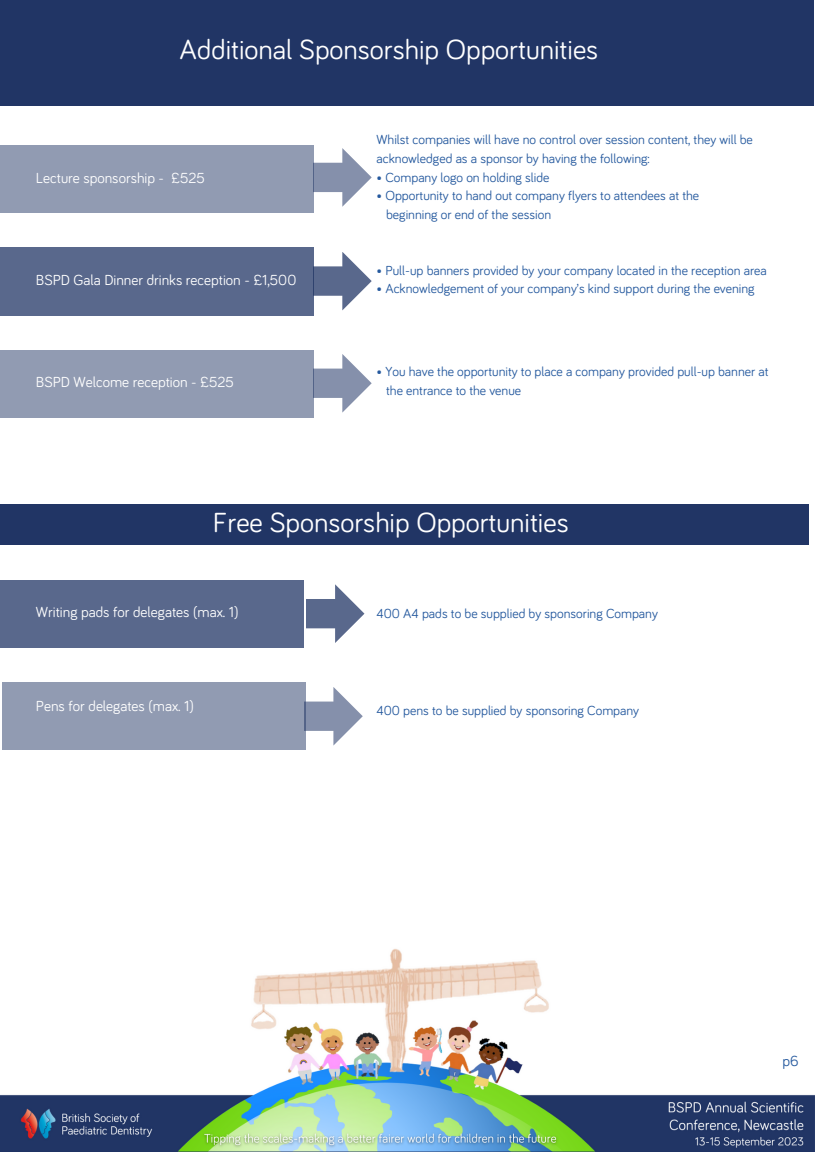
<style>
.page{position:relative;width:815px;height:1152px;background:#fff}
.page>*{position:absolute;margin:0;border:0;box-sizing:border-box;transform-origin:0 0}
.t1{font:28.5px "Bariol";color:#fff}
.t2{font:15px "Bariol";color:#fff}
.t3{font:15px "Bariol";color:#25599e}
.t4{font:13.5px/18.6px "Bariol";color:#25599e}
</style>
<div class="page">
<div style="left:0;top:0;width:813px;height:106px;background:#213565"></div>
<div style="left:0;top:145px;width:313px;height:68px;background:#919bb2"></div>
<div style="left:0;top:247px;width:313px;height:68px;background:#59688c"></div>
<div style="left:0;top:350px;width:313px;height:68px;background:#919bb2"></div>
<div style="left:0;top:504px;width:809px;height:41px;background:#213565"></div>
<div style="left:0;top:580px;width:304px;height:67px;background:#59688c"></div>
<div style="left:2px;top:682px;width:304px;height:68px;background:#919bb2"></div>
<svg style="left:313px;top:252px;width:58px;height:58px"></svg>
<svg style="left:313px;top:148px;width:58px;height:59px"></svg>
<svg style="left:313px;top:354px;width:58px;height:59px"></svg>
<svg style="left:304px;top:687px;width:59px;height:59px"></svg>
<img style="left:0;top:948px;width:814px;height:204px">
<svg style="left:306px;top:584px;width:58px;height:59px"></svg>
<h1 class="t1" style="left:180px;top:37px;width:420px">Additional Sponsorship Opportunities</h1>
<p class="t2" style="left:36px;top:171px;width:170px">Lecture sponsorship - £525</p>
<p class="t2" style="left:36px;top:273px;width:262px">BSPD Gala Dinner drinks reception - £1,500</p>
<p class="t2" style="left:36px;top:375px;width:199px">BSPD Welcome reception - £525</p>
<p class="t4" style="left:376px;top:131px;width:378px">Whilst companies will have no control over session content, they will be acknowledged as a sponsor by having the following:</p>
<p class="t4" style="left:376px;top:168px;width:174px">• Company logo on holding slide</p>
<p class="t4" style="left:386px;top:187px;width:314px;text-indent:-10px">• Opportunity to hand out company flyers to attendees at the beginning or end of the session</p>
<p class="t4" style="left:376px;top:262px;width:392px">• Pull-up banners provided by your company located in the reception area</p>
<p class="t4" style="left:376px;top:280px;width:379px">• Acknowledgement of your company’s kind support during the evening</p>
<p class="t4" style="left:386px;top:363px;width:384px;text-indent:-10px">• You have the opportunity to place a company provided pull-up banner at the entrance to the venue</p>
<h1 class="t1" style="left:213px;top:510px;width:357px">Free Sponsorship Opportunities</h1>
<p class="t2" style="left:36px;top:605px;width:204px">Writing pads for delegates (max. 1)</p>
<p class="t2" style="left:36px;top:700px;width:159px">Pens for delegates (max. 1)</p>
<p class="t4" style="left:376px;top:605px;width:283px">400 A4 pads to be supplied by sponsoring Company</p>
<p class="t4" style="left:376px;top:702px;width:264px">400 pens to be supplied by sponsoring Company</p>
<p class="t3" style="left:782px;top:1054px;width:18px">p6</p>
</div>
